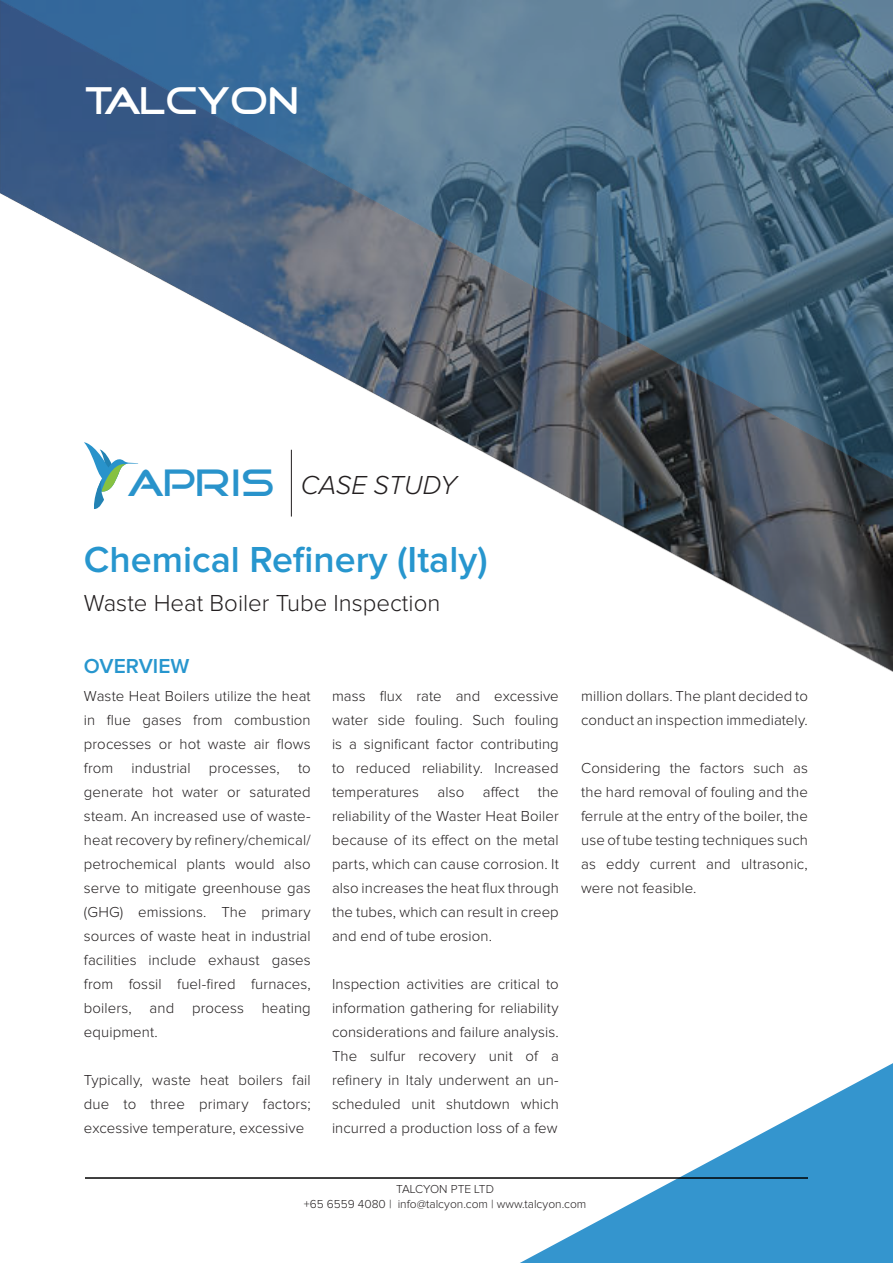
<style>
.page{position:relative;width:893px;height:1263px;background:#fff}
.page>*{position:absolute;margin:0;border:0;box-sizing:border-box;transform-origin:0 0}
.t1{font:39px "Good Times";color:#fff}
.t2{font:38.55px "Good Times";color:#2993cb}
.t3{font:600 37.5px "Proxima Nova";color:#2796ce}
.t4{font:italic 300 27px "Proxima Nova";color:#231f20}
.t5{font:300 24px "Proxima Nova";color:#231f20}
.t6{font:600 21px "Proxima Nova";color:#2796ce}
.t7{font:300 15px/24px "Proxima Nova";letter-spacing:.005em;color:#231f20;text-align:justify}
.t8{font:300 12px "Proxima Nova";color:#231f20}
</style>
<div class="page">
<svg style="left:520px;top:1063px;width:373px;height:200px"></svg>
<img style="left:290px;top:478px;width:603px;height:193px">
<img style="left:0;top:0;width:893px;height:478px">
<svg style="left:84px;top:442px;width:54px;height:67px"></svg>
<hr style="left:291px;top:450px;width:1px;height:66px;background:#231f20">
<img style="left:85px;top:1178px;width:723px;height:1px">
<p class="t1" style="left:85px;top:82px;width:217px">TALCYON</p>
<p class="t2" style="left:127px;top:465px;width:149px">APRIS</p>
<p class="t4" style="left:301px;top:473px;width:157px">CASE STUDY</p>
<p class="t3" style="left:84px;top:542px;width:405px">Chemical Refinery (Italy)</p>
<p class="t5" style="left:84px;top:592px;width:358px">Waste Heat Boiler Tube Inspection</p>
<p class="t6" style="left:84px;top:656px;width:107px">OVERVIEW</p>
<p class="t7" style="left:84px;top:685px;width:228px">Waste Heat Boilers utilize the heat in flue gases from combustion processes or hot waste air flows from industrial processes, to generate hot water or saturated steam. An increased use of waste&shy;heat recovery by refinery/chemical/ petrochemical plants would also serve to mitigate greenhouse gas (GHG) emissions. The primary sources of waste heat in industrial facilities include exhaust gases from fossil fuel-fired furnaces, boilers, and process heating equipment.</p>
<p class="t7" style="left:84px;top:1069px;width:228px">Typically, waste heat boilers fail due to three primary factors; excessive temperature, excessive</p>
<p class="t7" style="left:332px;top:685px;width:228px">mass flux rate and excessive water side fouling. Such fouling is a significant factor contributing to reduced reliability. Increased temperatures also affect the reliability of the Waster Heat Boiler because of its effect on the metal parts, which can cause corrosion. It also increases the heat flux through the tubes, which can result in creep and end of tube erosion.</p>
<p class="t7" style="left:332px;top:973px;width:228px">Inspection activities are critical to information gathering for reliability considerations and failure analysis.<br>The sulfur recovery unit of a refinery in Italy underwent an un&shy;scheduled unit shutdown which incurred a production loss of a few</p>
<p class="t7" style="left:581px;top:685px;width:228px">million dollars. The plant decided to conduct an inspection immediately.</p>
<p class="t7" style="left:581px;top:757px;width:228px">Considering the factors such as the hard removal of fouling and the ferrule at the entry of the boiler, the use of tube testing techniques such as eddy current and ultrasonic, were not feasible.</p>
<p class="t8" style="left:396px;top:1184px;width:99px">TALCYON PTE LTD</p>
<p class="t8" style="left:304px;top:1198px;width:284px">+65 6559 4080 | info@talcyon.com | www.talcyon.com</p>
</div>
